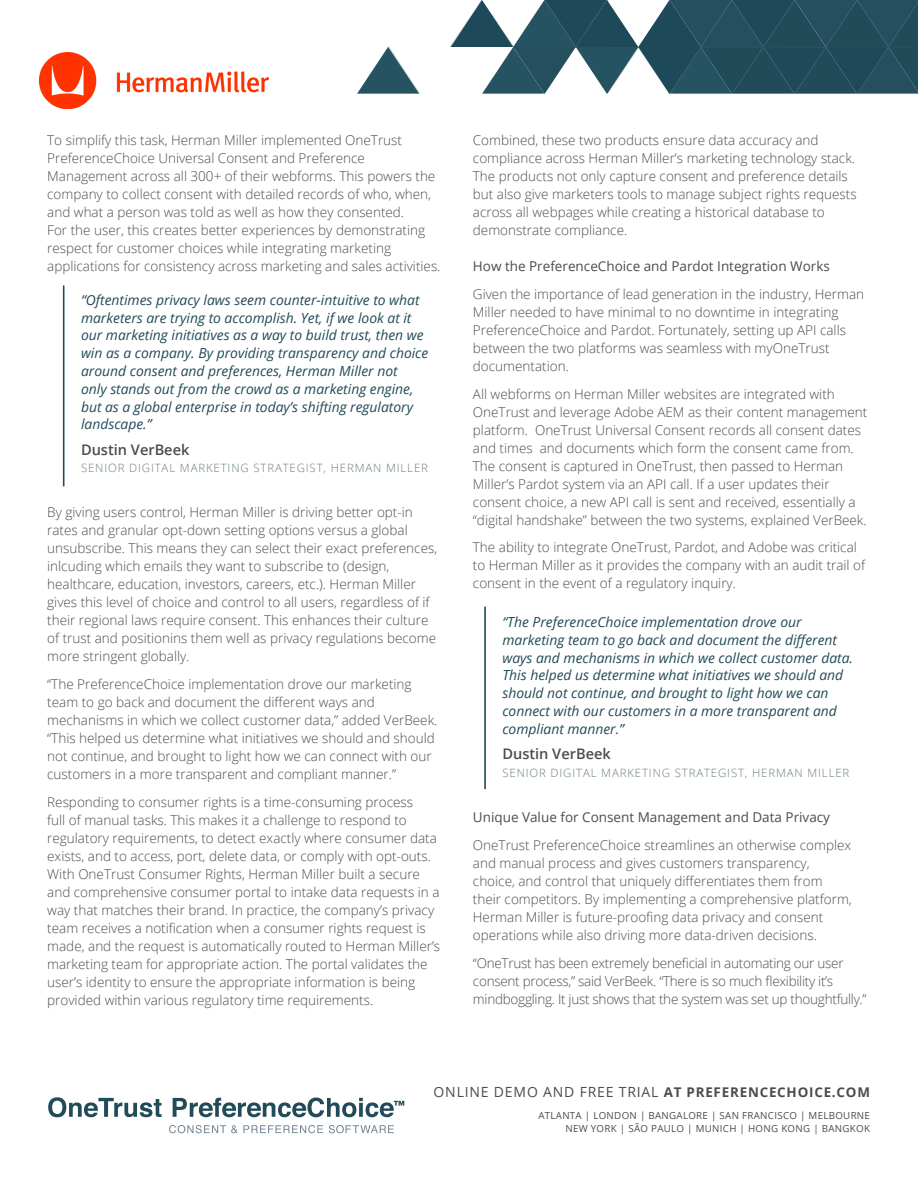
<style>
.page{position:relative;width:918px;height:1188px;background:#fff}
.page>*{position:absolute;margin:0;border:0;box-sizing:border-box;transform-origin:0 0}
.t1{font:600 14.55px "Open Sans";color:#4b4c4d}
.t2{font:13.95px "Open Sans";letter-spacing:.06em;color:#4b4c4d}
.t3{font:italic 13.8px/17.9px "Open Sans";color:#224b59}
.t4{font:300 13.5px/18px "Open Sans";color:#4b4c4d}
.t5{font:300 13.5px/18px "Open Sans";letter-spacing:-.02em;color:#4b4c4d}
.t6{font:13.5px "Open Sans";color:#4b4c4d}
.t7{font:300 11.4px "Open Sans";letter-spacing:.075em;color:#6b7d84}
.t8{font:9.75px/13.8px "Open Sans";letter-spacing:.03em;color:#4b4c4d;text-align:right}
.s1{font-weight:700;font-size:13.35px}
</style>
<div class="page">
<svg style="left:169px;top:1125px;width:154px;height:8px"></svg>
<svg style="left:329px;top:1125px;width:65px;height:8px"></svg>
<svg style="left:48px;top:1097px;width:114px;height:20px"></svg>
<svg style="left:173px;top:1098px;width:231px;height:19px"></svg>
<svg style="left:357px;top:47px;width:62px;height:47px"></svg>
<svg style="left:451px;top:0;width:467px;height:94px"></svg>
<img style="left:40px;top:52px;width:229px;height:57px">
<hr style="left:63px;top:285px;width:1px;height:201px;background:#224b59">
<hr style="left:484px;top:607px;width:2px;height:182px;background:#224b59">
<p class="t4" style="left:47px;top:131px;width:395px">To simplify this task, Herman Miller implemented OneTrust PreferenceChoice Universal Consent and Preference Management across all 300+ of their webforms. This powers the company to collect consent with detailed records of who, when, and what a person was told as well as how they consented.<br>For the user, this creates better experiences by demonstrating respect for customer choices while integrating marketing applications for consistency across marketing and sales activities.</p>
<p class="t3" style="left:81px;top:290px;width:349px">“Oftentimes privacy laws seem counter-intuitive to what marketers are trying to accomplish. Yet, if we look at it our marketing initiatives as a way to build trust, then we win as a company. By providing transparency and choice around consent and preferences, Herman Miller not<br>only stands out from the crowd as a marketing engine, but as a global enterprise in today’s shifting regulatory landscape.”</p>
<p class="t1" style="left:81px;top:439px;width:110px">Dustin VerBeek</p>
<p class="t7" style="left:81px;top:460px;width:348px">SENIOR DIGITAL MARKETING STRATEGIST, HERMAN MILLER</p>
<p class="t4" style="left:47px;top:503px;width:392px">By giving users control, Herman Miller is driving better opt-in rates and granular opt-down setting options versus a global unsubscribe. This means they can select their exact preferences, inlcuding which emails they want to subscribe to (design, healthcare, education, investors, careers, etc.). Herman Miller gives this level of choice and control to all users, regardless of if their regional laws require consent. This enhances their culture of trust and positionins them well as privacy regulations become more stringent globally.</p>
<p class="t4" style="left:47px;top:675px;width:392px">“The PreferenceChoice implementation drove our marketing team to go back and document the different ways and mechanisms in which we collect customer data,” added VerBeek. “This helped us determine what initiatives we should and should not continue, and brought to light how we can connect with our customers in a more transparent and compliant manner.”</p>
<p class="t4" style="left:47px;top:792px;width:395px">Responding to consumer rights is a time-consuming process<br>full of manual tasks. This makes it a challenge to respond to regulatory requirements, to detect exactly where consumer data exists, and to access, port, delete data, or comply with opt-outs.<br>With OneTrust Consumer Rights, Herman Miller built a secure and comprehensive consumer portal to intake data requests in a way that matches their brand. In practice, the company’s privacy team receives a notification when a consumer rights request is made, and the request is automatically routed to Herman Miller’s marketing team for appropriate action. The portal validates the user’s identity to ensure the appropriate information is being provided within various regulatory time requirements.</p>
<p class="t4" style="left:473px;top:131px;width:385px">Combined, these two products ensure data accuracy and compliance across Herman Miller’s marketing technology stack.<br>The products not only capture consent and preference details but also give marketers tools to manage subject rights requests across all webpages while creating a historical database to demonstrate compliance.</p>
<p class="t6" style="left:473px;top:257px;width:358px">How the PreferenceChoice and Pardot Integration Works</p>
<p class="t4" style="left:473px;top:285px;width:393px">Given the importance of lead generation in the industry, Herman Miller needed to have minimal to no downtime in integrating PreferenceChoice and Pardot. Fortunately, setting up API calls between the two platforms was seamless with myOneTrust documentation.</p>
<p class="t4" style="left:473px;top:385px;width:396px">All webforms on Herman Miller websites are integrated with OneTrust and leverage Adobe AEM as their content management platform. OneTrust Universal Consent records all consent dates and times and documents which form the consent came from.<br>The consent is captured in OneTrust, then passed to Herman Miller’s Pardot system via an API call. If a user updates their consent choice, a new API call is sent and received, essentially a “digital handshake” between the two systems, explained VerBeek.</p>
<p class="t4" style="left:473px;top:538px;width:394px">The ability to integrate OneTrust, Pardot, and Adobe was critical to Herman Miller as it provides the company with an audit trail of consent in the event of a regulatory inquiry.</p>
<p class="t3" style="left:502px;top:613px;width:352px">“The PreferenceChoice implementation drove our marketing team to go back and document the different ways and mechanisms in which we collect customer data.<br>This helped us determine what initiatives we should and should not continue, and brought to light how we can connect with our customers in a more transparent and compliant manner.”</p>
<p class="t1" style="left:502px;top:744px;width:110px">Dustin VerBeek</p>
<p class="t7" style="left:502px;top:765px;width:348px">SENIOR DIGITAL MARKETING STRATEGIST, HERMAN MILLER</p>
<p class="t6" style="left:473px;top:808px;width:359px">Unique Value for Consent Management and Data Privacy</p>
<p class="t4" style="left:473px;top:836px;width:380px">OneTrust PreferenceChoice streamlines an otherwise complex and manual process and gives customers transparency, choice, and control that uniquely differentiates them from their competitors. By implementing a comprehensive platform, Herman Miller is future-proofing data privacy and consent operations while also driving more data-driven decisions.</p>
<p class="t5" style="left:473px;top:954px;width:395px">“OneTrust has been extremely beneficial in automating our user consent process,” said VerBeek. “There is so much flexibility it’s mindboggling. It just shows that the system was set up thoughtfully.”</p>
<p class="t2" style="left:434px;top:1082px;width:438px">ONLINE DEMO AND FREE TRIAL <span class="s1">AT PREFERENCECHOICE.COM</span></p>
<p class="t8" style="left:538px;top:1108px;width:333px">ATLANTA | LONDON | BANGALORE | SAN FRANCISCO | MELBOURNE<br>NEW YORK | SÃO PAULO | MUNICH | HONG KONG | BANGKOK</p>
</div>
